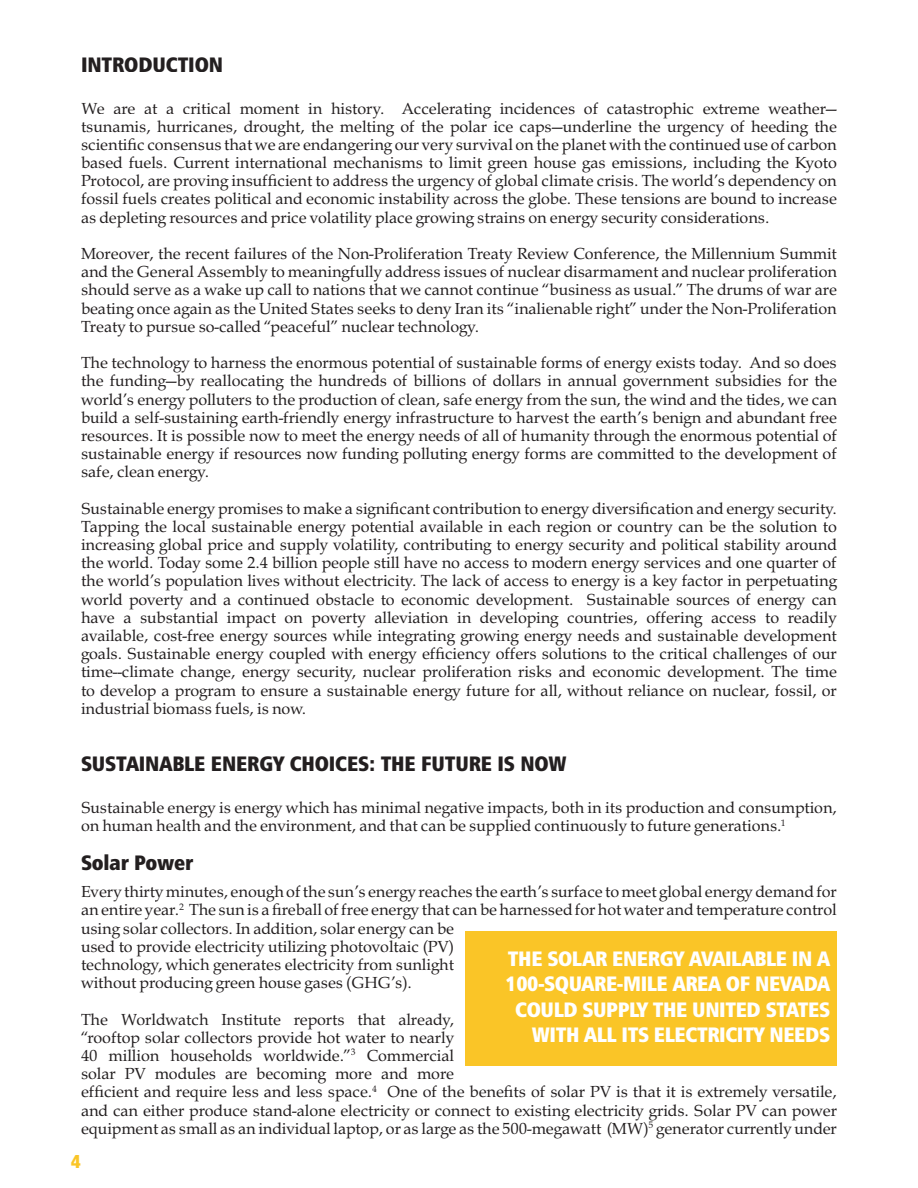
<style>
.page{position:relative;width:918px;height:1188px;background:#fff}
.page>*{position:absolute;margin:0;border:0;box-sizing:border-box;transform-origin:0 0}
.t1{font:20.85px/25.5px "Humanist 777 BT Extra Black Cond B";letter-spacing:-.02em;color:#fff;text-align:right}
.t2{font:20.85px "Humanist 777 BT Extra Black Cond B";letter-spacing:-.01em;color:#231f20}
.t3{font:18.75px "Humanist 777 BT Extra Black Cond B";color:#fac527}
.t4{font:16.5px/18.1px "Palatino";letter-spacing:-.01em;color:#231f20;text-align:justify}
</style>
<div class="page">
<div style="left:465px;top:931px;width:372px;height:135px;background:#fac527"></div>
<p class="t2" style="left:81px;top:51px;width:144px">INTRODUCTION</p>
<p class="t4" style="left:81px;top:100px;width:758px">We are at a critical moment in history. Accelerating incidences of catastrophic extreme weather— tsunamis, hurricanes, drought, the melting of the polar ice caps—underline the urgency of heeding the scientific consensus that we are endangering our very survival on the planet with the continued use of carbon based fuels. Current international mechanisms to limit green house gas emissions, including the Kyoto Protocol, are proving insufficient to address the urgency of global climate crisis. The world’s dependency on fossil fuels creates political and economic instability across the globe. These tensions are bound to increase as depleting resources and price volatility place growing strains on energy security considerations.</p>
<p class="t4" style="left:81px;top:246px;width:758px">Moreover, the recent failures of the Non-Proliferation Treaty Review Conference, the Millennium Summit and the General Assembly to meaningfully address issues of nuclear disarmament and nuclear proliferation should serve as a wake up call to nations that we cannot continue “business as usual.” The drums of war are beating once again as the United States seeks to deny Iran its “inalienable right” under the Non-Proliferation Treaty to pursue so-called “peaceful” nuclear technology.</p>
<p class="t4" style="left:81px;top:355px;width:758px">The technology to harness the enormous potential of sustainable forms of energy exists today. And so does the funding—by reallocating the hundreds of billions of dollars in annual government subsidies for the world’s energy polluters to the production of clean, safe energy from the sun, the wind and the tides, we can build a self-sustaining earth-friendly energy infrastructure to harvest the earth’s benign and abundant free resources. It is possible now to meet the energy needs of all of humanity through the enormous potential of sustainable energy if resources now funding polluting energy forms are committed to the development of safe, clean energy.</p>
<p class="t4" style="left:81px;top:500px;width:758px">Sustainable energy promises to make a significant contribution to energy diversification and energy security.<br>Tapping the local sustainable energy potential available in each region or country can be the solution to increasing global price and supply volatility, contributing to energy security and political stability around the world. Today some 2.4 billion people still have no access to modern energy services and one quarter of the world’s population lives without electricity. The lack of access to energy is a key factor in perpetuating world poverty and a continued obstacle to economic development. Sustainable sources of energy can have a substantial impact on poverty alleviation in developing countries, offering access to readily available, cost-free energy sources while integrating growing energy needs and sustainable development goals. Sustainable energy coupled with energy efficiency offers solutions to the critical challenges of our time--climate change, energy security, nuclear proliferation risks and economic development. The time to develop a program to ensure a sustainable energy future for all, without reliance on nuclear, fossil, or industrial biomass fuels, is now.</p>
<p class="t2" style="left:81px;top:750px;width:487px">SUSTAINABLE ENERGY CHOICES: THE FUTURE IS NOW</p>
<p class="t4" style="left:81px;top:800px;width:758px">Sustainable energy is energy which has minimal negative impacts, both in its production and consumption, on human health and the environment, and that can be supplied continuously to future generations.<sup>1</sup></p>
<p class="t2" style="left:81px;top:850px;width:114px">Solar Power</p>
<p class="t4" style="left:81px;top:884px;width:758px;text-align:left">Every thirty minutes, enough of the sun’s energy reaches the earth’s surface to meet global energy demand for an entire year.<sup>2</sup> The sun is a fireball of free energy that can be harnessed for hot water and temperature control using solar collectors. In addition, solar energy can be<br>used to provide electricity utilizing photovoltaic (PV)<br>technology, which generates electricity from sunlight<br>without producing green house gases (GHG’s).</p>
<p class="t4" style="left:81px;top:1011px;width:758px;text-align:left">The Worldwatch Institute reports that already,<br>“rooftop solar collectors provide hot water to nearly<br>40 million households worldwide.”<sup>3</sup> Commercial<br>solar PV modules are becoming more and more<br>efficient and require less and less space.<sup>4</sup> One of the benefits of solar PV is that it is extremely versatile, and can either produce stand-alone electricity or connect to existing electricity grids. Solar PV can power equipment as small as an individual laptop, or as large as the 500-megawatt (MW)<sup>5</sup> generator currently under</p>
<p class="t1" style="left:506px;top:945px;width:326px">THE SOLAR ENERGY AVAILABLE IN A<br>100-SQUARE-MILE AREA OF NEVADA<br>COULD SUPPLY THE UNITED STATES<br>WITH ALL ITS ELECTRICITY NEEDS</p>
<p class="t3" style="left:71px;top:1149px;width:12px">4</p>
</div>
